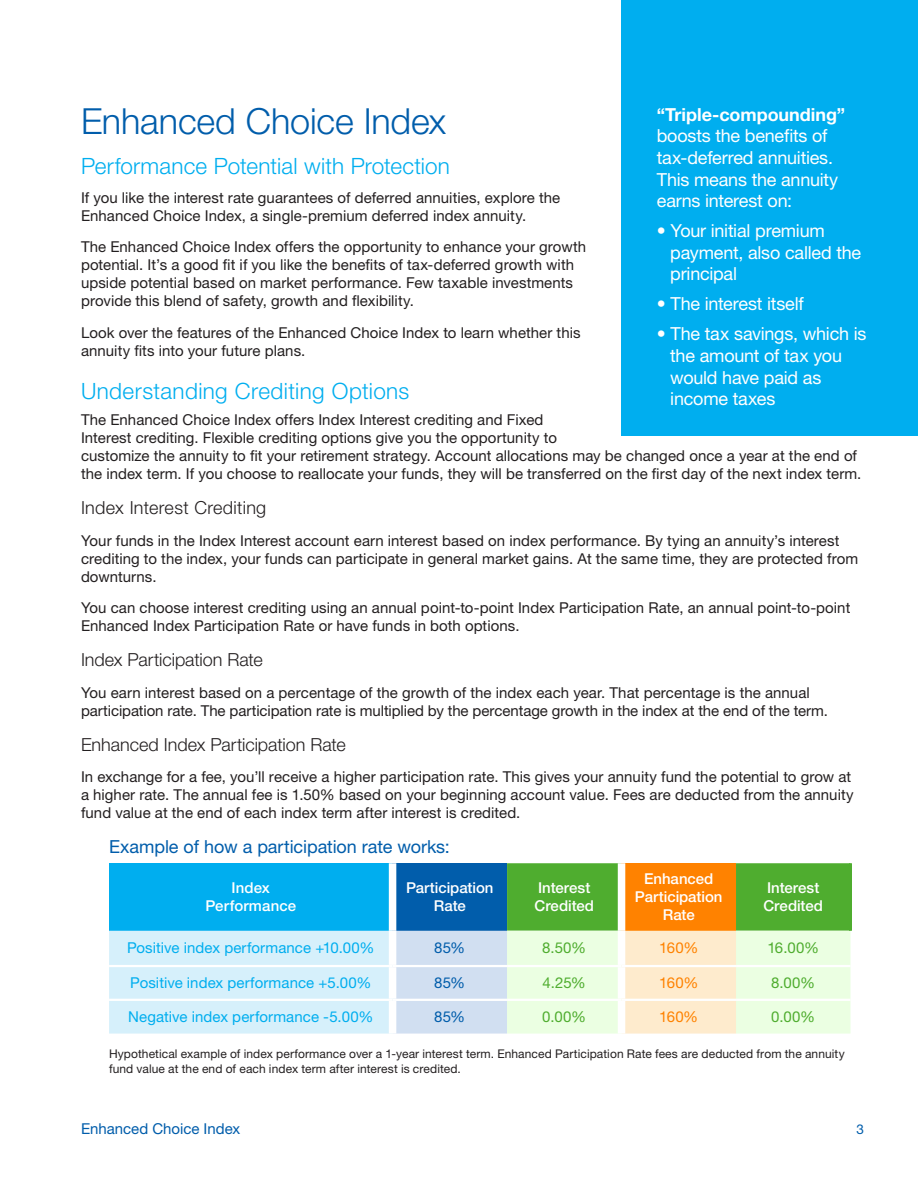
<style>
.page{position:relative;width:918px;height:1188px;background:#fff}
.page>*{position:absolute;margin:0;border:0;box-sizing:border-box;transform-origin:0 0}
.t1{font:300 36px "Helvetica Neue LT Std";letter-spacing:-.005em;color:#015dab}
.t2{font:300 22.5px "Helvetica Neue LT Std";letter-spacing:.01em;color:#00aeef}
.t3{font:18px/21.6px "Helvetica Neue LT Std";letter-spacing:-.015em;color:#fff}
.t4{font:300 18px "Helvetica Neue LT Std";color:#231f20}
.t5{font:18px "Helvetica Neue LT Std";letter-spacing:-.005em;color:#015dab}
.t6{font:700 18px "Helvetica Neue LT Std";letter-spacing:-.005em;color:#fff}
.t7{font:15px/18px "Helvetica Neue LT Std";letter-spacing:.005em;color:#231f20}
.t8{font:15px "Helvetica Neue LT Std";letter-spacing:.005em;color:#00aeef}
.t9{font:500 15px/18px "Helvetica Neue LT Std";letter-spacing:-.005em;color:#fff;text-align:center}
.t10{font:15px "Helvetica Neue LT Std";letter-spacing:.025em;color:#4fad2f}
.t11{font:15px "Helvetica Neue LT Std";color:#015dab}
.t12{font:15px "Helvetica Neue LT Std";letter-spacing:-.015em;color:#ff8200}
.t13{font:13.5px "Helvetica Neue LT Std";color:#015dab}
.t14{font:12px/14.4px "Helvetica Neue LT Std";letter-spacing:.01em;color:#231f20}
</style>
<div class="page">
<div style="left:621px;top:0;width:297px;height:435px;background:#00aeef"></div>
<svg style="left:109px;top:863px;width:741px;height:171px;background:#a0cec2"></svg>
<hr style="left:736px;top:965px;width:114px;height:2px;background:#fff">
<div style="left:389px;top:931px;width:7px;height:34px;background:#fff"></div>
<div style="left:389px;top:967px;width:7px;height:32px;background:#fff"></div>
<hr style="left:109px;top:965px;width:284px;height:2px;background:#fff">
<hr style="left:393px;top:965px;width:114px;height:2px;background:#fff">
<div style="left:389px;top:863px;width:7px;height:68px;background:#fff"></div>
<hr style="left:849px;top:863px;width:3px;height:68px;background:#4fad2f">
<div style="left:618px;top:863px;width:7px;height:68px;background:#fff"></div>
<div style="left:618px;top:931px;width:7px;height:34px;background:#fff"></div>
<div style="left:618px;top:967px;width:7px;height:32px;background:#fff"></div>
<hr style="left:507px;top:965px;width:115px;height:2px;background:#fff">
<hr style="left:622px;top:965px;width:114px;height:2px;background:#fff">
<hr style="left:109px;top:999px;width:284px;height:2px;background:#fff">
<hr style="left:393px;top:999px;width:114px;height:2px;background:#fff">
<hr style="left:507px;top:999px;width:115px;height:2px;background:#fff">
<hr style="left:622px;top:999px;width:114px;height:2px;background:#fff">
<hr style="left:736px;top:999px;width:114px;height:2px;background:#fff">
<div style="left:389px;top:1001px;width:7px;height:33px;background:#fff"></div>
<div style="left:618px;top:1001px;width:7px;height:33px;background:#fff"></div>
<h1 class="t1" style="left:81px;top:99px;width:367px">Enhanced Choice Index</h1>
<h2 class="t2" style="left:81px;top:152px;width:371px">Performance Potential with Protection</h2>
<p class="t7" style="left:81px;top:188px;width:481px">If you like the interest rate guarantees of deferred annuities, explore the<br>Enhanced Choice Index, a single-premium deferred index annuity.</p>
<p class="t7" style="left:81px;top:238px;width:507px">The Enhanced Choice Index offers the opportunity to enhance your growth potential. It’s a good fit if you like the benefits of tax-deferred growth with upside potential based on market performance. Few taxable investments provide this blend of safety, growth and flexibility.</p>
<p class="t7" style="left:81px;top:323px;width:501px">Look over the features of the Enhanced Choice Index to learn whether this annuity fits into your future plans.</p>
<h2 class="t2" style="left:81px;top:377px;width:330px">Understanding Crediting Options</h2>
<p class="t7" style="left:81px;top:410px;width:782px">The Enhanced Choice Index offers Index Interest crediting and Fixed<br>Interest crediting. Flexible crediting options give you the opportunity to<br>customize the annuity to fit your retirement strategy. Account allocations may be changed once a year at the end of the index term. If you choose to reallocate your funds, they will be transferred on the first day of the next index term.</p>
<p class="t4" style="left:81px;top:497px;width:187px">Index Interest Crediting</p>
<p class="t7" style="left:81px;top:531px;width:779px">Your funds in the Index Interest account earn interest based on index performance. By tying an annuity’s interest crediting to the index, your funds can participate in general market gains. At the same time, they are protected from downturns.</p>
<p class="t7" style="left:81px;top:599px;width:771px">You can choose interest crediting using an annual point-to-point Index Participation Rate, an annual point-to-point<br>Enhanced Index Participation Rate or have funds in both options.</p>
<p class="t4" style="left:81px;top:649px;width:183px">Index Participation Rate</p>
<p class="t7" style="left:81px;top:683px;width:748px">You earn interest based on a percentage of the growth of the index each year. That percentage is the annual participation rate. The participation rate is multiplied by the percentage growth in the index at the end of the term.</p>
<p class="t4" style="left:81px;top:733px;width:266px">Enhanced Index Participation Rate</p>
<p class="t7" style="left:81px;top:768px;width:774px">In exchange for a fee, you’ll receive a higher participation rate. This gives your annuity fund the potential to grow at a higher rate. The annual fee is 1.50% based on your beginning account value. Fees are deducted from the annuity fund value at the end of each index term after interest is credited.</p>
<p class="t6" style="left:657px;top:103px;width:190px">“Triple-compounding”</p>
<p class="t3" style="left:657px;top:125px;width:183px">boosts the benefits of tax-deferred annuities.<br>This means the annuity earns interest on:</p>
<p class="t3" style="left:670px;top:220px;width:192px;text-indent:-14px">• Your initial premium payment, also called the principal</p>
<p class="t3" style="left:657px;top:293px;width:148px">• The interest itself</p>
<p class="t3" style="left:670px;top:323px;width:198px;text-indent:-14px">• The tax savings, which is the amount of tax you would have paid as income taxes</p>
<p class="t5" style="left:109px;top:836px;width:342px">Example of how a participation rate works:</p>
<p class="t9" style="left:205px;top:878px;width:92px">Index<br>Performance</p>
<p class="t9" style="left:406px;top:878px;width:89px">Participation<br>Rate</p>
<p class="t9" style="left:535px;top:878px;width:61px;text-align:left">Interest<br>Credited</p>
<p class="t9" style="left:635px;top:869px;width:89px">Enhanced<br>Participation<br>Rate</p>
<p class="t9" style="left:763px;top:878px;width:61px;text-align:left">Interest<br>Credited</p>
<p class="t8" style="left:127px;top:939px;width:249px">Positive index performance +10.00%</p>
<p class="t11" style="left:434px;top:939px;width:33px">85%</p>
<p class="t10" style="left:542px;top:939px;width:45px">8.50%</p>
<p class="t12" style="left:659px;top:939px;width:41px">160%</p>
<p class="t10" style="left:767px;top:939px;width:53px">16.00%</p>
<p class="t8" style="left:130px;top:974px;width:243px">Positive index performance +5.00%</p>
<p class="t11" style="left:434px;top:974px;width:33px">85%</p>
<p class="t10" style="left:543px;top:974px;width:45px">4.25%</p>
<p class="t12" style="left:659px;top:974px;width:41px">160%</p>
<p class="t10" style="left:771px;top:974px;width:46px">8.00%</p>
<p class="t8" style="left:128px;top:1007px;width:247px">Negative index performance -5.00%</p>
<p class="t11" style="left:434px;top:1007px;width:33px">85%</p>
<p class="t10" style="left:542px;top:1007px;width:46px">0.00%</p>
<p class="t12" style="left:659px;top:1007px;width:41px">160%</p>
<p class="t10" style="left:771px;top:1007px;width:46px">0.00%</p>
<p class="t14" style="left:109px;top:1047px;width:737px">Hypothetical example of index performance over a 1-year interest term. Enhanced Participation Rate fees are deducted from the annuity fund value at the end of each index term after interest is credited.</p>
<p class="t11" style="left:81px;top:1120px;width:161px">Enhanced Choice Index</p>
<p class="t13" style="left:856px;top:1121px;width:9px">3</p>
</div>
